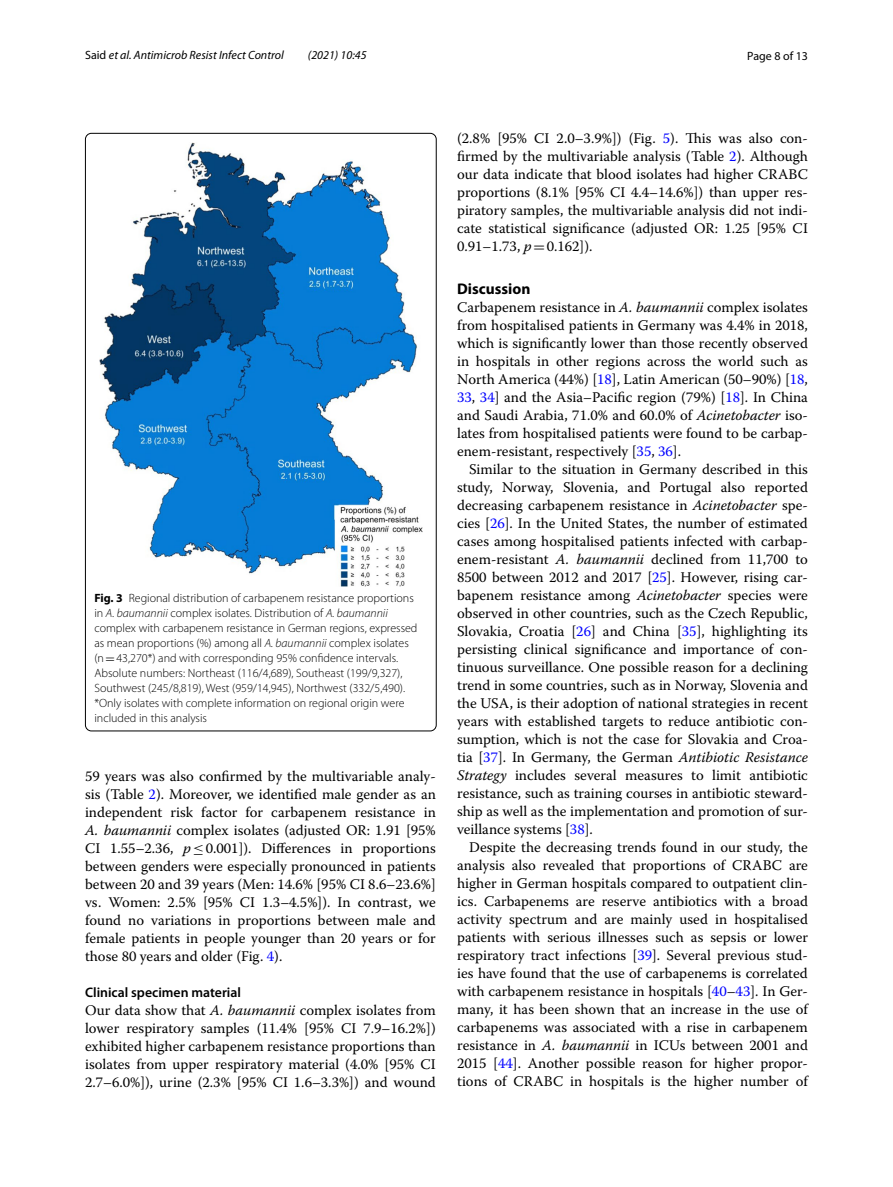
<style>
.page{position:relative;width:893px;height:1187px;background:#fff}
.page>*{position:absolute;margin:0;border:0;box-sizing:border-box;transform-origin:0 0}
.t1{font:700 15.45px "Myriad Pro";color:#000}
.t2{font:14.7px/18px "Warnock Pro";color:#000;text-align:justify}
.t3{font:600 13.8px "Myriad Pro";color:#000}
.t4{font:300 12px/15px "Myriad Pro";color:#000}
.t5{font:italic 12px "Myriad Pro";color:#000}
.t6{font:12px "Myriad Pro";color:#000}
.s1{font-style:normal}
.s2{font-weight:700}
.s3{font-style:italic}
.s4{font-family:"MTSY";font-weight:400}
.s5{color:#00f}
.s6{font-family:"MTSY"}
</style>
<div class="page">
<img style="left:99px;top:142px;width:323px;height:444px">
<p class="t5" style="left:85px;top:48px;width:200px"><span class="s1">Said</span> et al. Antimicrob Resist Infect Control</p>
<p class="t5" style="left:308px;top:48px;width:60px">(2021) 10:45</p>
<p class="t6" style="left:747px;top:48px;width:62px">Page 8 of 13</p>
<p class="t4" style="left:94px;top:590px;width:325px"><span class="s2">Fig. 3</span> Regional distribution of carbapenem resistance proportions in <span class="s3">A. baumannii</span> complex isolates. Distribution of <span class="s3">A. baumannii </span>complex with carbapenem resistance in German regions, expressed as mean proportions (%) among all <span class="s3">A. baumannii</span> complex isolates (n<span class="s4">=</span>43,270*) and with corresponding 95% confidence intervals.<br>Absolute numbers: Northeast (116/4,689), Southeast (199/9,327), Southwest (245/8,819), West (959/14,945), Northwest (332/5,490). *Only isolates with complete information on regional origin were included in this analysis</p>
<p class="t2" style="left:85px;top:766px;width:352px">59 years was also confirmed by the multivariable analy&shy;sis (Table <span class="s5">2</span>). Moreover, we identified male gender as an independent risk factor for carbapenem resistance in <span class="s3">A. baumannii</span> complex isolates (adjusted OR: 1.91 [95% CI 1.55–2.36, <span class="s3">p</span><span class="s6">≤</span>0.001]). Differences in proportions between genders were especially pronounced in patients between 20 and 39 years (Men: 14.6% [95% CI 8.6–23.6%] vs. Women: 2.5% [95% CI 1.3–4.5%]). In contrast, we found no variations in proportions between male and female patients in people younger than 20 years or for those 80 years and older (Fig. <span class="s5">4</span>).</p>
<p class="t3" style="left:85px;top:983px;width:157px">Clinical specimen material</p>
<p class="t2" style="left:85px;top:1000px;width:352px">Our data show that <span class="s3">A. baumannii</span> complex isolates from lower respiratory samples (11.4% [95% CI 7.9–16.2%]) exhibited higher carbapenem resistance proportions than isolates from upper respiratory material (4.0% [95% CI 2.7–6.0%]), urine (2.3% [95% CI 1.6–3.3%]) and wound</p>
<p class="t2" style="left:457px;top:128px;width:352px">(2.8% [95% CI 2.0–3.9%]) (Fig. <span class="s5">5</span>). This was also con&shy;firmed by the multivariable analysis (Table <span class="s5">2</span>). Although our data indicate that blood isolates had higher CRABC proportions (8.1% [95% CI 4.4–14.6%]) than upper res&shy;piratory samples, the multivariable analysis did not indi&shy;cate statistical significance (adjusted OR: 1.25 [95% CI 0.91–1.73, <span class="s3">p</span><span class="s6">=</span>0.162]).</p>
<p class="t1" style="left:457px;top:278px;width:75px">Discussion</p>
<p class="t2" style="left:457px;top:298px;width:352px">Carbapenem resistance in <span class="s3">A. baumannii</span> complex isolates from hospitalised patients in Germany was 4.4% in 2018, which is significantly lower than those recently observed in hospitals in other regions across the world such as North America (44%) [<span class="s5">18</span>], Latin American (50–90%) [<span class="s5">18</span>, <span class="s5">33</span>, <span class="s5">34</span>] and the Asia–Pacific region (79%) [<span class="s5">18</span>]. In China and Saudi Arabia, 71.0% and 60.0% of <span class="s3">Acinetobacter</span> iso&shy;lates from hospitalised patients were found to be carbap&shy;enem-resistant, respectively [<span class="s5">35</span>, <span class="s5">36</span>].</p>
<p class="t2" style="left:457px;top:460px;width:352px;text-indent:12px">Similar to the situation in Germany described in this study, Norway, Slovenia, and Portugal also reported decreasing carbapenem resistance in <span class="s3">Acinetobacter</span> spe&shy;cies [<span class="s5">26</span>]. In the United States, the number of estimated cases among hospitalised patients infected with carbap&shy;enem-resistant <span class="s3">A. baumannii</span> declined from 11,700 to 8500 between 2012 and 2017 [<span class="s5">25</span>]. However, rising car&shy;bapenem resistance among <span class="s3">Acinetobacter</span> species were observed in other countries, such as the Czech Republic, Slovakia, Croatia [<span class="s5">26</span>] and China [<span class="s5">35</span>], highlighting its persisting clinical significance and importance of con&shy;tinuous surveillance. One possible reason for a declining trend in some countries, such as in Norway, Slovenia and the USA, is their adoption of national strategies in recent years with established targets to reduce antibiotic con&shy;sumption, which is not the case for Slovakia and Croa&shy;tia [<span class="s5">37</span>]. In Germany, the German <span class="s3">Antibiotic Resistance Strategy</span> includes several measures to limit antibiotic resistance, such as training courses in antibiotic steward&shy;ship as well as the implementation and promotion of sur&shy;veillance systems [<span class="s5">38</span>].</p>
<p class="t2" style="left:457px;top:838px;width:352px;text-indent:12px">Despite the decreasing trends found in our study, the analysis also revealed that proportions of CRABC are higher in German hospitals compared to outpatient clin&shy;ics. Carbapenems are reserve antibiotics with a broad activity spectrum and are mainly used in hospitalised patients with serious illnesses such as sepsis or lower respiratory tract infections [<span class="s5">39</span>]. Several previous stud&shy;ies have found that the use of carbapenems is correlated with carbapenem resistance in hospitals [<span class="s5">40</span>–<span class="s5">43</span>]. In Ger&shy;many, it has been shown that an increase in the use of carbapenems was associated with a rise in carbapenem resistance in <span class="s3">A. baumannii</span> in ICUs between 2001 and 2015 [<span class="s5">44</span>]. Another possible reason for higher propor&shy;tions of CRABC in hospitals is the higher number of</p>
</div>
